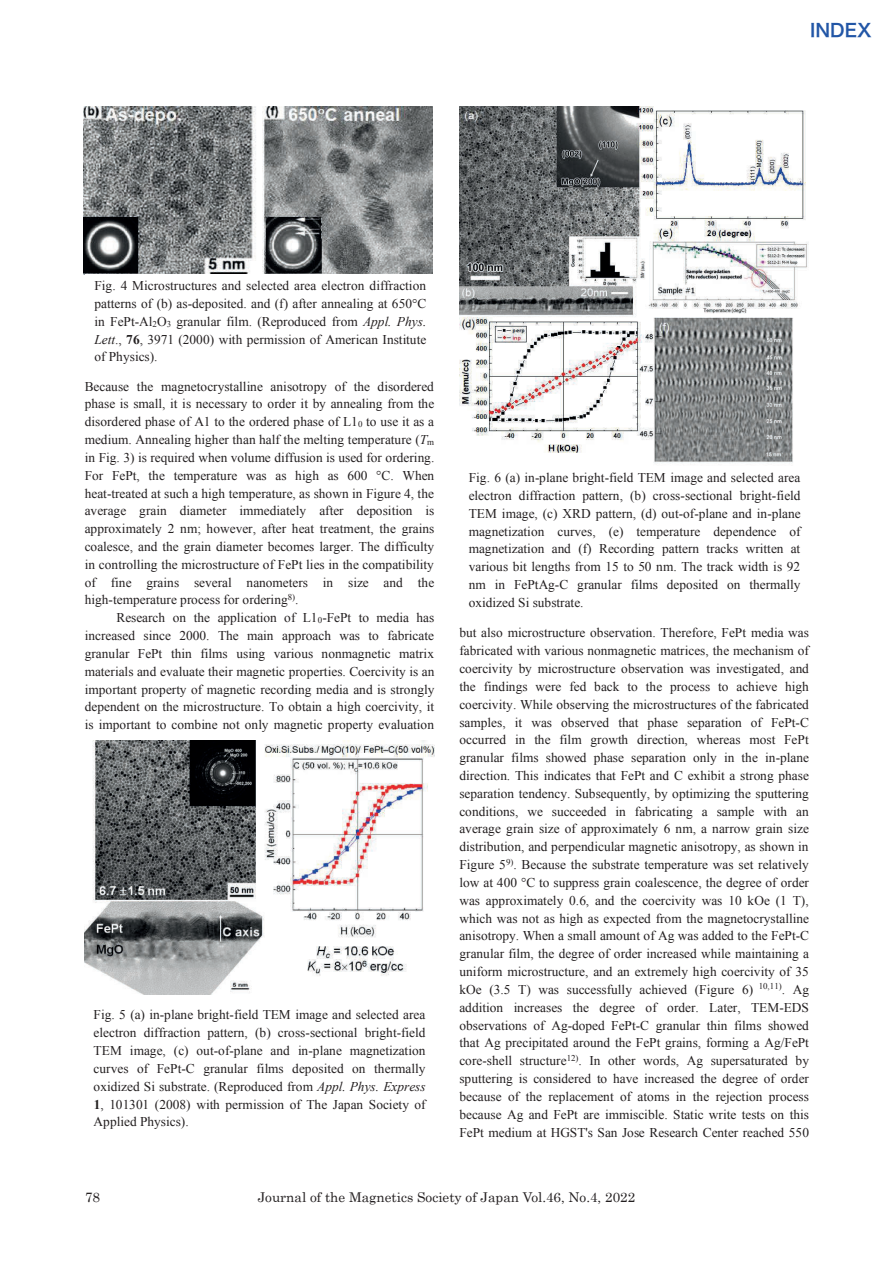
<style>
.page{position:relative;width:893px;height:1263px;background:#fff}
.page>*{position:absolute;margin:0;border:0;box-sizing:border-box;transform-origin:0 0}
.t1{font:18px "Hira Kaku Pro W6";color:#2256a6}
.t2{font:13.5px "Century";color:#231f20}
.t3{font:13.35px/17.9px "Times New Roman";color:#231f20;text-align:justify}
.s1{font-size:8.85px}
.s2{font-style:italic}
.s3{font-weight:700}
</style>
<div class="page">
<img style="left:84px;top:106px;width:348px;height:169px">
<img style="left:85px;top:741px;width:349px;height:254px">
<img style="left:459px;top:106px;width:349px;height:357px">
<h1 class="t1" style="left:810px;top:14px;width:63px">INDEX</h1>
<p class="t3" style="left:94px;top:277px;width:334px">Fig. 4 Microstructures and selected area electron diffraction patterns of (b) as-deposited. and (f) after annealing at 650 C in FePt-Al<span class="s1">2</span>O<span class="s1">3</span> granular film. (Reproduced from <span class="s2">Appl. Phys.<br>Lett</span>., <span class="s3">76</span>, 3971 (2000) with permission of American Institute of Physics).</p>
<p class="t3" style="left:85px;top:377px;width:351px">Because the magnetocrystalline anisotropy of the disordered phase is small, it is necessary to order it by annealing from the disordered phase of A1 to the ordered phase of L1<span class="s1">0</span> to use it as a medium. Annealing higher than half the melting temperature (<span class="s2">T</span><span class="s1">m </span>in Fig. 3) is required when volume diffusion is used for ordering.<br>For FePt, the temperature was as high as 600 °C. When heat-treated at such a high temperature, as shown in Figure 4, the average grain diameter immediately after deposition is approximately 2 nm; however, after heat treatment, the grains coalesce, and the grain diameter becomes larger. The difficulty in controlling the microstructure of FePt lies in the compatibility of fine grains several nanometers in size and the high-temperature process for ordering<sup>8)</sup>.</p>
<p class="t3" style="left:85px;top:609px;width:351px;text-indent:32px">Research on the application of L1<span class="s1">0</span>-FePt to media has increased since 2000. The main approach was to fabricate granular FePt thin films using various nonmagnetic matrix materials and evaluate their magnetic properties. Coercivity is an important property of magnetic recording media and is strongly dependent on the microstructure. To obtain a high coercivity, it is important to combine not only magnetic property evaluation</p>
<p class="t3" style="left:94px;top:1006px;width:334px">Fig. 5 (a) in-plane bright-field TEM image and selected area electron diffraction pattern, (b) cross-sectional bright-field TEM image, (c) out-of-plane and in-plane magnetization curves of FePt-C granular films deposited on thermally oxidized Si substrate. (Reproduced from <span class="s2">Appl. Phys. Express </span><span class="s3">1</span>, 101301 (2008) with permission of The Japan Society of Applied Physics).</p>
<p class="t3" style="left:469px;top:469px;width:334px">Fig. 6 (a) in-plane bright-field TEM image and selected area electron diffraction pattern, (b) cross-sectional bright-field TEM image, (c) XRD pattern, (d) out-of-plane and in-plane magnetization curves, (e) temperature dependence of magnetization and (f) Recording pattern tracks written at various bit lengths from 15 to 50 nm. The track width is 92 nm in FePtAg-C granular films deposited on thermally oxidized Si substrate.</p>
<p class="t3" style="left:459px;top:624px;width:351px">but also microstructure observation. Therefore, FePt media was fabricated with various nonmagnetic matrices, the mechanism of coercivity by microstructure observation was investigated, and the findings were fed back to the process to achieve high coercivity. While observing the microstructures of the fabricated samples, it was observed that phase separation of FePt-C occurred in the film growth direction, whereas most FePt granular films showed phase separation only in the in-plane direction. This indicates that FePt and C exhibit a strong phase separation tendency. Subsequently, by optimizing the sputtering conditions, we succeeded in fabricating a sample with an average grain size of approximately 6 nm, a narrow grain size distribution, and perpendicular magnetic anisotropy, as shown in Figure 5<sup>9)</sup>. Because the substrate temperature was set relatively low at 400 °C to suppress grain coalescence, the degree of order was approximately 0.6, and the coercivity was 10 kOe (1 T), which was not as high as expected from the magnetocrystalline anisotropy. When a small amount of Ag was added to the FePt-C granular film, the degree of order increased while maintaining a uniform microstructure, and an extremely high coercivity of 35 kOe (3.5 T) was successfully achieved (Figure 6) <sup>10,11)</sup>. Ag addition increases the degree of order. Later, TEM-EDS observations of Ag-doped FePt-C granular thin films showed that Ag precipitated around the FePt grains, forming a Ag/FePt core-shell structure<sup>12)</sup>. In other words, Ag supersaturated by sputtering is considered to have increased the degree of order because of the replacement of atoms in the rejection process because Ag and FePt are immiscible. Static write tests on this FePt medium at HGST's San Jose Research Center reached 550</p>
<p class="t2" style="left:85px;top:1186px;width:17px">78</p>
<p class="t2" style="left:258px;top:1186px;width:379px">Journal of the Magnetics Society of Japan Vol.46, No.4, 2022</p>
</div>
